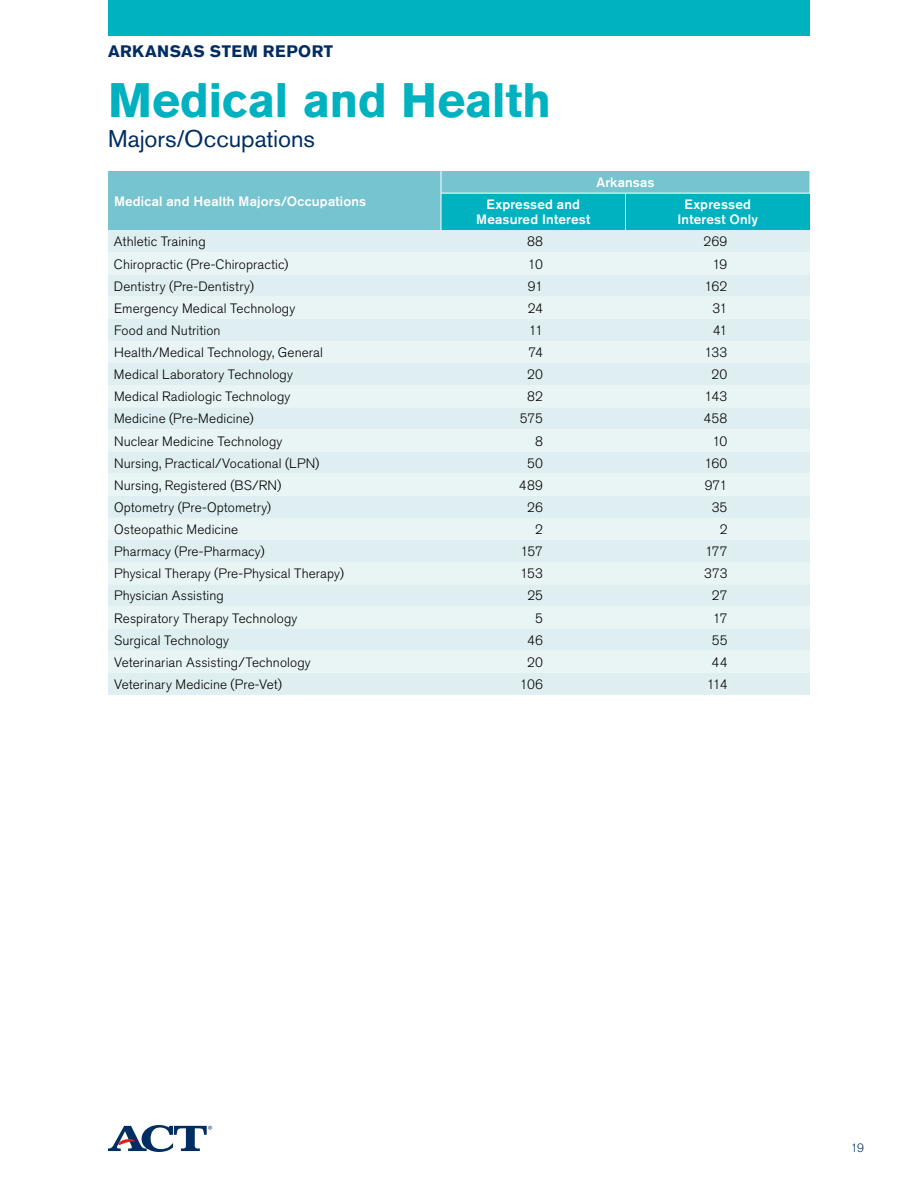
<style>
.page{position:relative;width:918px;height:1188px;background:#fff}
.page>*{position:absolute;margin:0;border:0;box-sizing:border-box;transform-origin:0 0}
.t1{font:700 48px "Akzidenz Grotesk Std";letter-spacing:-.01em;color:#00b1bf}
.t2{font:24px "Akzidenz Grotesk Std";letter-spacing:-.005em;color:#002d62}
.t3{font:700 16.5px "Akzidenz Grotesk Std";letter-spacing:.03em;color:#002d62}
.t4{font:300 13.5px "Akzidenz Grotesk Std";letter-spacing:.01em;color:#000}
.t5{font:500 13.5px/15px "Akzidenz Grotesk Std";letter-spacing:.01em;color:#fff;text-align:center}
.t6{font:300 12px "Akzidenz Grotesk Std";color:#002d62}
</style>
<div class="page">
<svg style="left:108px;top:1125px;width:104px;height:27px"></svg>
<div style="left:108px;top:0;width:702px;height:36px;background:#00b1bf"></div>
<div style="left:108px;top:230px;width:702px;height:465px;background:#dfeff1"></div>
<svg style="left:108px;top:252px;width:702px;height:421px;background:#e4f1f3"></svg>
<svg style="left:108px;top:171px;width:702px;height:59px;background:#50beca"></svg>
<hr style="left:441px;top:193px;width:1px;height:37px;background:#fff">
<hr style="left:441px;top:193px;width:185px;height:1px;background:#fff">
<hr style="left:626px;top:193px;width:184px;height:1px;background:#fff">
<p class="t3" style="left:108px;top:42px;width:25px">ARKA</p>
<p class="t3" style="left:157px;top:42px;width:25px">NSAS</p>
<p class="t3" style="left:210px;top:42px;width:113px">STEM REPORT</p>
<h1 class="t1" style="left:108px;top:73px;width:445px">MEDICAL AND HEALTH</h1>
<h2 class="t2" style="left:108px;top:124px;width:208px">Majors/Occupations</h2>
<p class="t5" style="left:596px;top:175px;width:60px">Arkansas</p>
<p class="t5" style="left:114px;top:193px;width:254px">Medical and Health Majors/Occupations</p>
<p class="t5" style="left:476px;top:197px;width:116px">Expressed and<br>Measured Interest</p>
<p class="t5" style="left:678px;top:197px;width:82px">Expressed<br>Interest Only</p>
<p class="t4" style="left:114px;top:234px;width:93px">Athletic Training</p>
<p class="t4" style="left:527px;top:234px;width:17px">88</p>
<p class="t4" style="left:704px;top:234px;width:25px">269</p>
<p class="t4" style="left:114px;top:256px;width:176px">Chiropractic (Pre-Chiropractic)</p>
<p class="t4" style="left:528px;top:256px;width:17px">10</p>
<p class="t4" style="left:712px;top:256px;width:17px">19</p>
<p class="t4" style="left:114px;top:278px;width:141px">Dentistry (Pre-Dentistry)</p>
<p class="t4" style="left:528px;top:278px;width:17px">91</p>
<p class="t4" style="left:705px;top:278px;width:24px">162</p>
<p class="t4" style="left:114px;top:301px;width:183px">Emergency Medical Technology</p>
<p class="t4" style="left:528px;top:301px;width:17px">24</p>
<p class="t4" style="left:712px;top:301px;width:17px">31</p>
<p class="t4" style="left:114px;top:323px;width:108px">Food and N utrition</p>
<p class="t4" style="left:529px;top:323px;width:16px">11</p>
<p class="t4" style="left:713px;top:323px;width:16px">41</p>
<p class="t4" style="left:114px;top:345px;width:211px">H ealth/Medical Technology, General</p>
<p class="t4" style="left:529px;top:345px;width:16px">74</p>
<p class="t4" style="left:705px;top:345px;width:24px">133</p>
<p class="t4" style="left:114px;top:367px;width:181px">Medical Laboratory Technology</p>
<p class="t4" style="left:527px;top:367px;width:17px">20</p>
<p class="t4" style="left:712px;top:367px;width:17px">20</p>
<p class="t4" style="left:114px;top:389px;width:178px">Medical Radiologic Technology</p>
<p class="t4" style="left:527px;top:389px;width:17px">82</p>
<p class="t4" style="left:705px;top:389px;width:24px">143</p>
<p class="t4" style="left:114px;top:411px;width:141px">Medicine (Pre-Medicine)</p>
<p class="t4" style="left:520px;top:411px;width:25px">575</p>
<p class="t4" style="left:704px;top:411px;width:25px">458</p>
<p class="t4" style="left:114px;top:433px;width:170px">N uclear Medicine Technology</p>
<p class="t4" style="left:535px;top:433px;width:9px">8</p>
<p class="t4" style="left:713px;top:433px;width:17px">10</p>
<p class="t4" style="left:114px;top:455px;width:207px">N ursing, Practical/Vocational (LPN)</p>
<p class="t4" style="left:527px;top:455px;width:17px">50</p>
<p class="t4" style="left:704px;top:455px;width:25px">160</p>
<p class="t4" style="left:114px;top:478px;width:169px">N ursing, Registered (BS/RN)</p>
<p class="t4" style="left:519px;top:478px;width:26px">489</p>
<p class="t4" style="left:705px;top:478px;width:24px">971</p>
<p class="t4" style="left:114px;top:500px;width:159px">Optometry (Pre-Optometry)</p>
<p class="t4" style="left:527px;top:500px;width:17px">26</p>
<p class="t4" style="left:712px;top:500px;width:17px">35</p>
<p class="t4" style="left:114px;top:522px;width:126px">Osteopathic Medicine</p>
<p class="t4" style="left:535px;top:522px;width:9px">2</p>
<p class="t4" style="left:720px;top:522px;width:9px">2</p>
<p class="t4" style="left:114px;top:544px;width:152px">Pharmacy (Pre-Pharmacy)</p>
<p class="t4" style="left:521px;top:544px;width:24px">157</p>
<p class="t4" style="left:705px;top:544px;width:24px">177</p>
<p class="t4" style="left:114px;top:566px;width:231px">Physical Therapy (Pre-Physical Therapy)</p>
<p class="t4" style="left:520px;top:566px;width:24px">153</p>
<p class="t4" style="left:704px;top:566px;width:25px">373</p>
<p class="t4" style="left:114px;top:588px;width:111px">Physician Assisting</p>
<p class="t4" style="left:527px;top:588px;width:17px">25</p>
<p class="t4" style="left:712px;top:588px;width:17px">27</p>
<p class="t4" style="left:114px;top:610px;width:185px">Respiratory Therapy Technology</p>
<p class="t4" style="left:535px;top:610px;width:9px">5</p>
<p class="t4" style="left:713px;top:610px;width:16px">17</p>
<p class="t4" style="left:114px;top:632px;width:117px">Surgical Technology</p>
<p class="t4" style="left:527px;top:632px;width:17px">46</p>
<p class="t4" style="left:712px;top:632px;width:17px">55</p>
<p class="t4" style="left:114px;top:655px;width:198px">Veterinarian Assisting/Technology</p>
<p class="t4" style="left:527px;top:655px;width:17px">20</p>
<p class="t4" style="left:712px;top:655px;width:17px">44</p>
<p class="t4" style="left:114px;top:677px;width:169px">Veterinary Medicine (Pre-Vet)</p>
<p class="t4" style="left:520px;top:677px;width:25px">106</p>
<p class="t4" style="left:707px;top:677px;width:22px">114</p>
<p class="t6" style="left:851px;top:1141px;width:15px">19</p>
</div>
